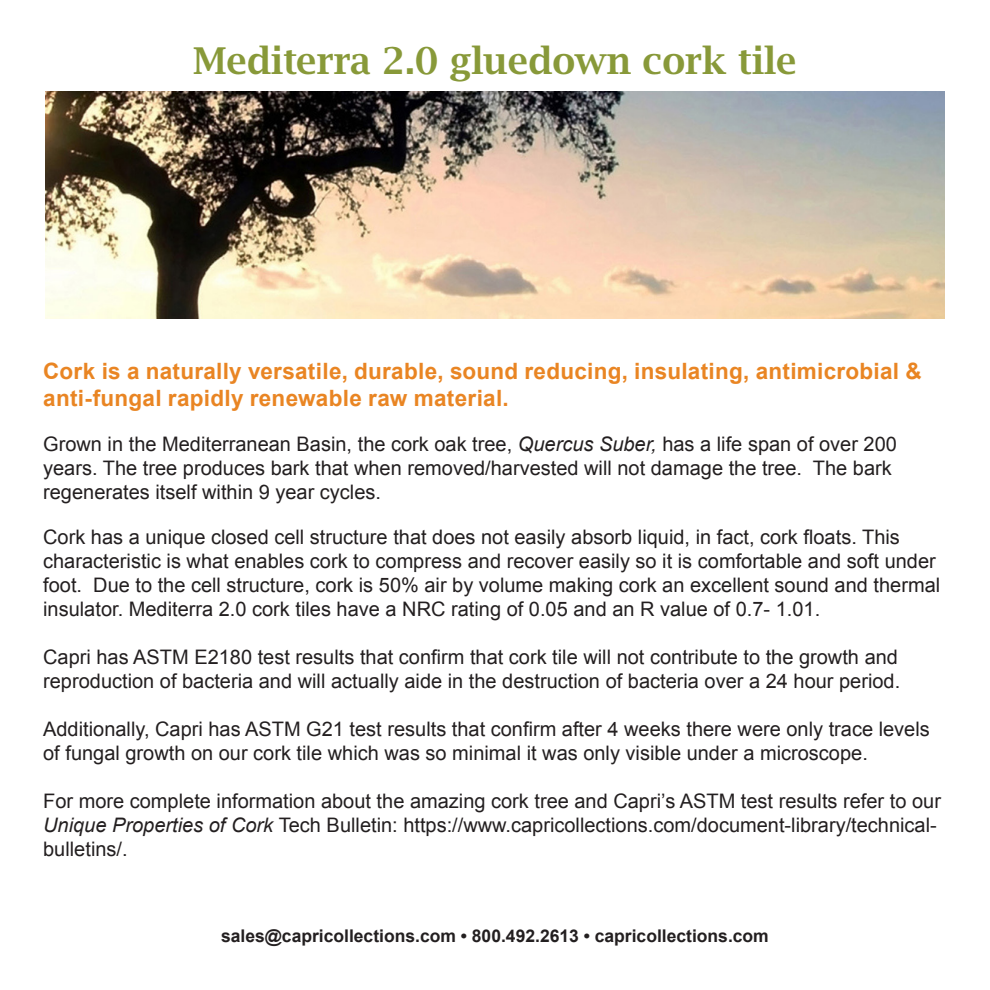
<style>
.page{position:relative;width:990px;height:990px;background:#fff}
.page>*{position:absolute;margin:0;border:0;box-sizing:border-box;transform-origin:0 0}
.t1{font:40px "Lucida Brig EFOP Dem Bol";color:#889939}
.t2{font:700 22.5px/27px "Arial";letter-spacing:.015em;color:#e98523}
.t3{font:20px/24px "Arial";color:#231f20}
.t4{font:700 17.5px "Arial";color:#231f20}
.s1{font-style:italic}
</style>
<div class="page">
<img style="left:45px;top:92px;width:900px;height:227px">
<p class="t1" style="left:193px;top:38px;width:605px">Mediterra 2.0 gluedown cork tile</p>
<p class="t2" style="left:43px;top:358px;width:880px">Cork is a naturally versatile, durable, sound reducing, insulating, antimicrobial &amp; anti-fungal rapidly renewable raw material.</p>
<p class="t3" style="left:43px;top:432px;width:855px">Grown in the Mediterranean Basin, the cork oak tree, <span class="s1">Quercus Suber,</span> has a life span of over 200 years. The tree produces bark that when removed/harvested will not damage the tree. The bark regenerates itself within 9 year cycles.</p>
<p class="t3" style="left:43px;top:525px;width:899px">Cork has a unique closed cell structure that does not easily absorb liquid, in fact, cork floats. This characteristic is what enables cork to compress and recover easily so it is comfortable and soft under foot. Due to the cell structure, cork is 50% air by volume making cork an excellent sound and thermal insulator. Mediterra 2.0 cork tiles have a NRC rating of 0.05 and an R value of 0.7- 1.01.</p>
<p class="t3" style="left:43px;top:645px;width:859px">Capri has ASTM E2180 test results that confirm that cork tile will not contribute to the growth and reproduction of bacteria and will actually aide in the destruction of bacteria over a 24 hour period.</p>
<p class="t3" style="left:43px;top:717px;width:888px">Additionally, Capri has ASTM G21 test results that confirm after 4 weeks there were only trace levels of fungal growth on our cork tile which was so minimal it was only visible under a microscope.</p>
<p class="t3" style="left:43px;top:789px;width:899px">For more complete information about the amazing cork tree and Capri’s ASTM test results refer to our<br><span class="s1">Unique Properties of Cork</span> Tech Bulletin: https://www.capricollections.com/document-library/technical&shy;bulletins/.</p>
<p class="t4" style="left:221px;top:925px;width:549px">sales@capricollections.com • 800.492.2613 • capricollections.com</p>
</div>
